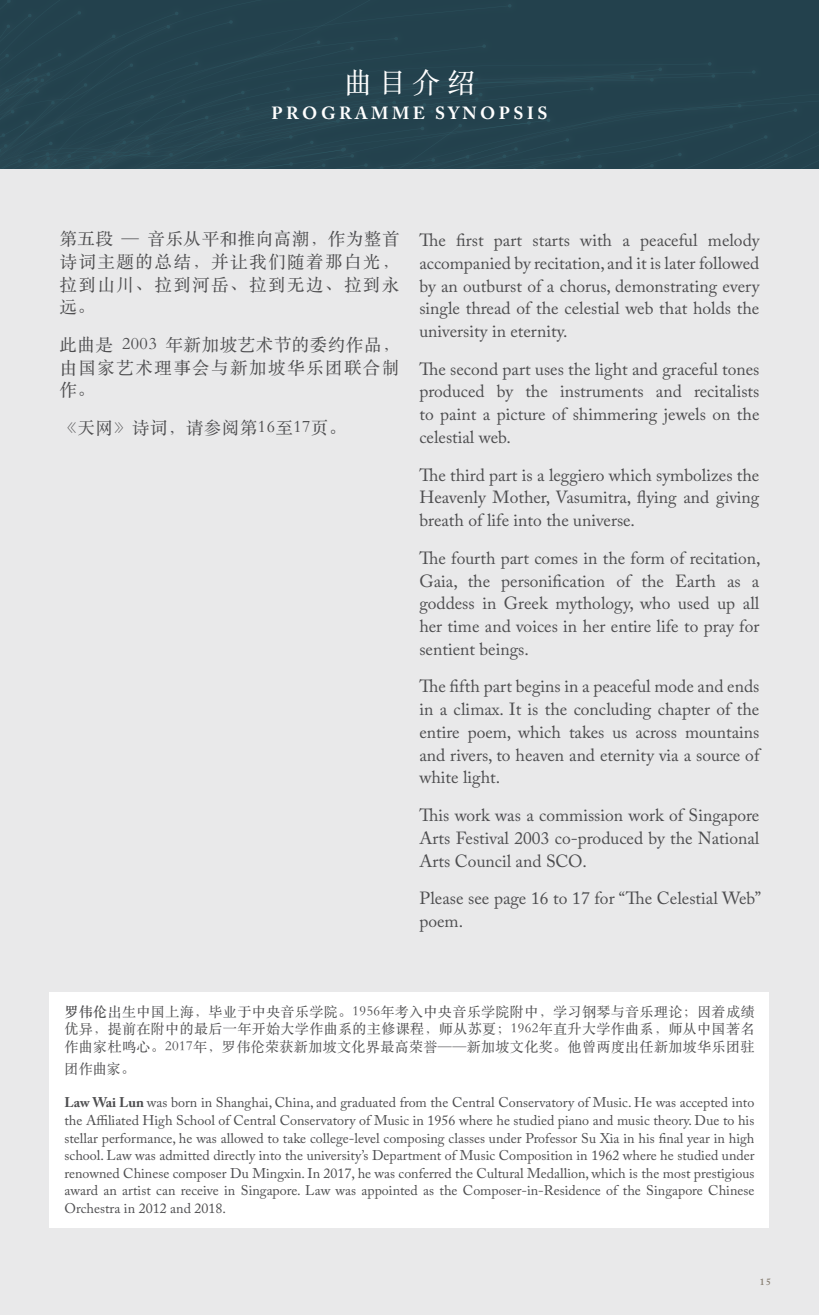
<style>
.page{position:relative;width:819px;height:1315px;background:#e9e9ea}
.page>*{position:absolute;margin:0;border:0;box-sizing:border-box;transform-origin:0 0}
.t1{font:28px "ST Songti SC Regular";color:#fff}
.t2{font:17.5px/22.8px "Adobe Caslon Pro";color:#4d4d4f;text-align:justify}
.t3{font:17.5px/22.8px "ST Songti SC Regular";letter-spacing:.085em;color:#4d4d4f;text-align:justify}
.t4{font:17.5px "ST Songti SC Regular";letter-spacing:.03em;color:#4d4d4f}
.t5{font:700 17.5px "Adobe Caslon Pro";letter-spacing:.195em;color:#fff}
.t6{font:14px/17.5px "Adobe Caslon Pro";color:#4d4d4f;text-align:justify}
.t7{font:14px/17.5px "ST Songti SC Regular";letter-spacing:.03em;color:#4d4d4f;text-align:justify}
.t8{font:600 9.45px "Adobe Caslon Pro";color:#857c6f}
.s1{font-family:"ST Songti SC Bold"}
.s2{font-weight:700}
</style>
<div class="page">
<div style="left:0;top:0;width:819px;height:169px;background:#24424e"></div>
<div style="left:50px;top:992px;width:719px;height:235px;background:#fff"></div>
<h1 class="t1" style="left:344px;top:65px;width:132px">曲目介绍</h1>
<p class="t5" style="left:271px;top:103px;width:277px">PROGRAMME SYNOPSIS</p>
<p class="t3" style="left:60px;top:227px;width:341px">第五段 — 音乐从平和推向高潮，作为整首诗词主题的总结，并让我们随着那白光，拉到山川、拉到河岳、拉到无边、拉到永远。</p>
<p class="t3" style="left:60px;top:332px;width:341px">此曲是 2003 年新加坡艺术节的委约作品，由国家艺术理事会与新加坡华乐团联合制作。</p>
<p class="t4" style="left:60px;top:417px;width:288px">《天网》诗词，请参阅第16至17页。</p>
<p class="t2" style="left:419px;top:229px;width:341px">The first part starts with a peaceful melody accompanied by recitation, and it is later followed by an outburst of a chorus, demonstrating every single thread of the celestial web that holds the university in eternity.</p>
<p class="t2" style="left:419px;top:357px;width:341px">The second part uses the light and graceful tones produced by the instruments and recitalists to paint a picture of shimmering jewels on the celestial web.</p>
<p class="t2" style="left:419px;top:463px;width:341px">The third part is a leggiero which symbolizes the Heavenly Mother, Vasumitra, flying and giving breath of life into the universe.</p>
<p class="t2" style="left:419px;top:546px;width:343px">The fourth part comes in the form of recitation, Gaia, the personification of the Earth as a goddess in Greek mythology, who used up all her time and voices in her entire life to pray for sentient beings.</p>
<p class="t2" style="left:419px;top:675px;width:341px">The fifth part begins in a peaceful mode and ends in a climax. It is the concluding chapter of the entire poem, which takes us across mountains and rivers, to heaven and eternity via a source of white light.</p>
<p class="t2" style="left:419px;top:803px;width:341px">This work was a commission work of Singapore Arts Festival 2003 co-produced by the National Arts Council and SCO.</p>
<p class="t2" style="left:419px;top:887px;width:343px">Please see page 16 to 17 for “The Celestial Web” poem.</p>
<p class="t7" style="left:64px;top:1002px;width:691px"><span class="s1">罗伟伦</span>出生中国上海，毕业于中央音乐学院。1956年考入中央音乐学院附中，学习钢琴与音乐理论；因着成绩优异，提前在附中的最后一年开始大学作曲系的主修课程，师从苏夏；1962年直升大学作曲系，师从中国著名作曲家杜鸣心。2017年，罗伟伦荣获新加坡文化界最高荣誉——新加坡文化奖。他曾两度出任新加坡华乐团驻</p>
<p class="t7" style="left:64px;top:1059px;width:72px">团作曲家。</p>
<p class="t6" style="left:64px;top:1094px;width:691px"><span class="s2">Law Wai Lun</span> was born in Shanghai, China, and graduated from the Central Conservatory of Music. He was accepted into the Affiliated High School of Central Conservatory of Music in 1956 where he studied piano and music theory. Due to his stellar performance, he was allowed to take college-level composing classes under Professor Su Xia in his final year in high school. Law was admitted directly into the university’s Department of Music Composition in 1962 where he studied under renowned Chinese composer Du Mingxin. In 2017, he was conferred the Cultural Medallion, which is the most prestigious award an artist can receive in Singapore. Law was appointed as the Composer-in-Residence of the Singapore Chinese Orchestra in 2012 and 2018.</p>
<p class="t8" style="left:759px;top:1276px;width:13px">15</p>
</div>
